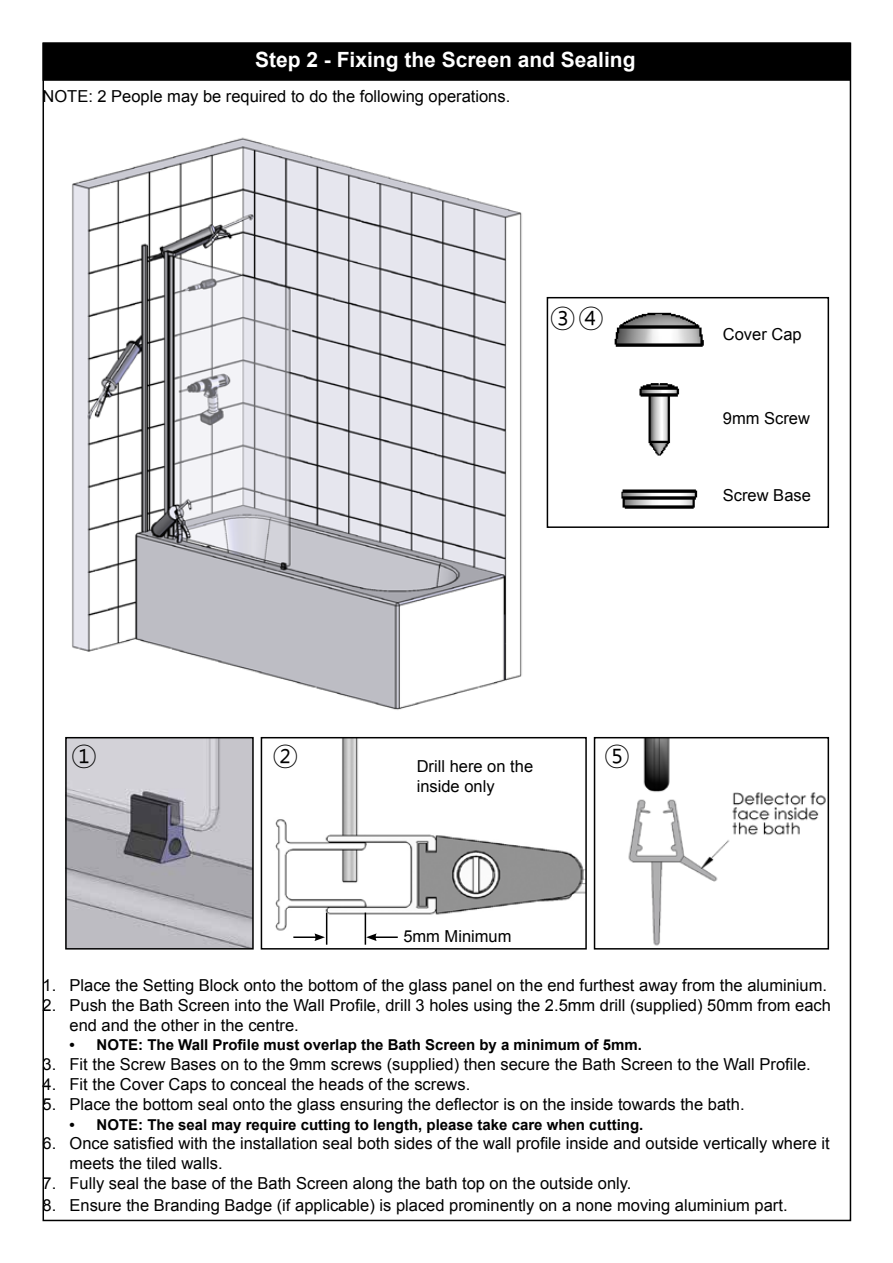
<style>
.page{position:relative;width:893px;height:1263px;background:#fff}
.page>*{position:absolute;margin:0;border:0;box-sizing:border-box;transform-origin:0 0}
.t1{font:27px "Malgun Gothic";color:#000}
.t2{font:700 21px "Arial";color:#fff}
.t3{font:16.5px/19.8px "Arial";color:#000}
.t4{font:700 15px "Arial";color:#000}
</style>
<div class="page">
<img style="left:72px;top:137px;width:475px;height:573px">
<img style="left:275px;top:740px;width:309px;height:205px">
<div style="left:261px;top:737px;width:326px;height:212px;border:2px solid #000"></div>
<img style="left:68px;top:740px;width:183px;height:206px">
<div style="left:65px;top:737px;width:189px;height:212px;border:2px solid #000"></div>
<div style="left:43px;top:43px;width:807px;height:37px;background:#000"></div>
<div style="left:43px;top:43px;width:807px;height:38px;border:2px solid #000"></div>
<img style="left:628px;top:740px;width:198px;height:206px">
<div style="left:594px;top:737px;width:235px;height:212px;border:2px solid #000"></div>
<hr style="left:326px;top:913px;width:1px;height:32px;background:#000">
<hr style="left:365px;top:913px;width:1px;height:32px;background:#000">
<hr style="left:374px;top:936px;width:24px;height:2px;background:#000">
<svg style="left:366px;top:933px;width:11px;height:8px"></svg>
<hr style="left:293px;top:936px;width:24px;height:2px;background:#000">
<svg style="left:314px;top:933px;width:11px;height:8px"></svg>
<img style="left:614px;top:312px;width:90px;height:197px">
<div style="left:547px;top:297px;width:282px;height:231px;border:2px solid #000"></div>
<p class="t2" style="left:255px;top:46px;width:382px">Step 2 - Fixing the Screen and Sealing</p>
<p class="t3" style="left:43px;top:86px;width:469px">NOTE: 2 People may be required to do the following operations.</p>
<h1 class="t1" style="left:549px;top:301px;width:57px">③④</h1>
<p class="t3" style="left:723px;top:325px;width:80px">Cover Cap</p>
<p class="t3" style="left:723px;top:409px;width:89px">9mm Screw</p>
<p class="t3" style="left:723px;top:485px;width:90px">Screw Base</p>
<h1 class="t1" style="left:71px;top:739px;width:28px">①</h1>
<h1 class="t1" style="left:272px;top:739px;width:28px">②</h1>
<p class="t3" style="left:417px;top:756px;width:118px">Drill here on the</p>
<p class="t3" style="left:417px;top:776px;width:79px">inside only</p>
<p class="t3" style="left:403px;top:926px;width:110px">5mm Minimum</p>
<h1 class="t1" style="left:604px;top:739px;width:28px">⑤</h1>
<p class="t3" style="left:43px;top:975px;width:786px">1. Place the Setting Block onto the bottom of the glass panel on the end furthest away from the aluminium.</p>
<p class="t3" style="left:70px;top:995px;width:763px;text-indent:-27px">2. Push the Bath Screen into the Wall Profile, drill 3 holes using the 2.5mm drill (supplied) 50mm from each end and the other in the centre.</p>
<p class="t4" style="left:70px;top:1035px;width:574px">• NOTE: The Wall Profile must overlap the Bath Screen by a minimum of 5mm.</p>
<p class="t3" style="left:43px;top:1055px;width:770px">3. Fit the Screw Bases on to the 9mm screws (supplied) then secure the Bath Screen to the Wall Profile.</p>
<p class="t3" style="left:43px;top:1074px;width:429px">4. Fit the Cover Caps to conceal the heads of the screws.</p>
<p class="t3" style="left:43px;top:1094px;width:704px">5. Place the bottom seal onto the glass ensuring the deflector is on the inside towards the bath.</p>
<p class="t4" style="left:70px;top:1114px;width:575px">• NOTE: The seal may require cutting to length, please take care when cutting.</p>
<p class="t3" style="left:70px;top:1134px;width:762px;text-indent:-27px">6. Once satisfied with the installation seal both sides of the wall profile inside and outside vertically where it meets the tiled walls.</p>
<p class="t3" style="left:43px;top:1173px;width:590px">7. Fully seal the base of the Bath Screen along the bath top on the outside only.</p>
<p class="t3" style="left:43px;top:1195px;width:747px">8. Ensure the Branding Badge (if applicable) is placed prominently on a none moving aluminium part.</p>
</div>
